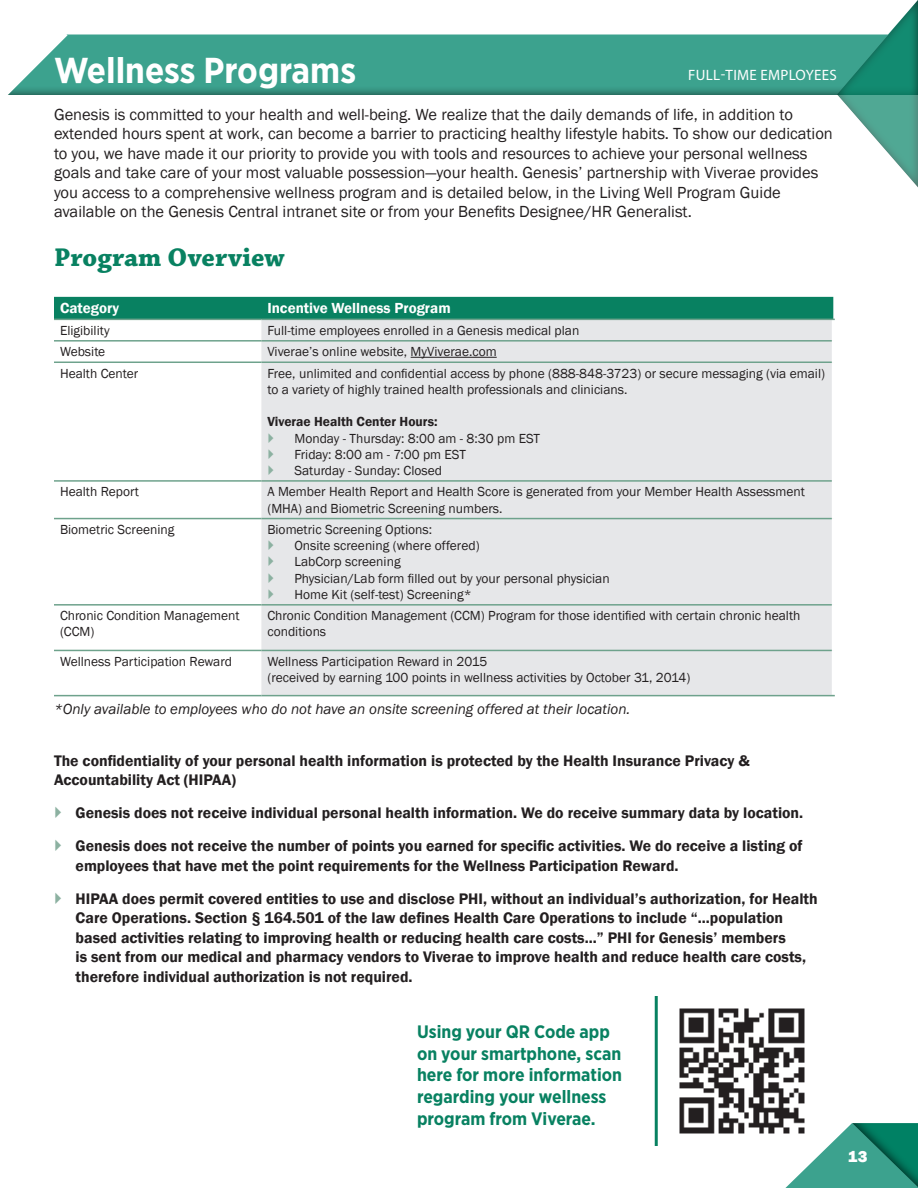
<style>
.page{position:relative;width:918px;height:1188px;background:#fff}
.page>*{position:absolute;margin:0;border:0;box-sizing:border-box;transform-origin:0 0}
.section_header{font:700 36px "Gotham Narrow";color:#fff}
.bullet_1{font:700 27px "Chaparral Pro";color:#088161}
.section_header-2{font:700 18px/21.6px "Gotham Narrow";color:#088161}
.bullet_1-2{font:16.5px/19.5px "Franklin Gothic";color:#231f20}
.body{font:800 16.5px "Franklin Gothic";color:#fff}
.bullet_1-3{font:600 15.75px/19.5px "Franklin Gothic";color:#231f20}
.bullet_1-4{font:italic 15px "Franklin Gothic";color:#231f20}
.section_header-3{font:600 15px "Franklin Gothic";color:#fff}
.section_header-4{font:15px "Myriad Pro";letter-spacing:.02em;color:#fff}
.section_header-5{font:13.5px/16.2px "Franklin Gothic";color:#231f20}
.section_header-6{font:600 13.5px "Franklin Gothic";color:#231f20}
</style>
<div class="page">
<svg style="left:8px;top:34px;width:827px;height:61px;background:#43a290"></svg>
<div style="left:835px;top:0;width:83px;height:189px;background:#231f20;opacity:.75"></div>
<svg style="left:785px;top:1125px;width:65px;height:63px"></svg>
<div style="left:850px;top:1122px;width:68px;height:66px;background:#231f20;opacity:.75"></div>
<div style="left:54px;top:297px;width:779px;height:22px;background:#088161"></div>
<div style="left:261px;top:320px;width:571px;height:375px;background:#e6e7e9"></div>
<hr style="left:54px;top:319px;width:207px;height:1px;background:#6ea28c">
<hr style="left:261px;top:319px;width:574px;height:1px;background:#6ea28c">
<hr style="left:54px;top:340px;width:207px;height:2px;background:#6ea28c">
<hr style="left:261px;top:340px;width:571px;height:2px;background:#6ea28c">
<hr style="left:54px;top:362px;width:207px;height:1px;background:#6ea28c">
<hr style="left:261px;top:362px;width:571px;height:1px;background:#6ea28c">
<hr style="left:54px;top:480px;width:207px;height:2px;background:#6ea28c">
<hr style="left:261px;top:480px;width:571px;height:2px;background:#6ea28c">
<hr style="left:54px;top:518px;width:207px;height:1px;background:#6ea28c">
<hr style="left:261px;top:518px;width:571px;height:1px;background:#6ea28c">
<hr style="left:54px;top:604px;width:207px;height:2px;background:#6ea28c">
<hr style="left:261px;top:604px;width:571px;height:2px;background:#6ea28c">
<hr style="left:54px;top:650px;width:207px;height:1px;background:#6ea28c">
<hr style="left:261px;top:650px;width:571px;height:1px;background:#6ea28c">
<hr style="left:54px;top:695px;width:207px;height:1px;background:#6ea28c">
<hr style="left:261px;top:695px;width:574px;height:1px;background:#6ea28c">
<hr style="left:411px;top:357px;width:86px;height:1px;background:#231f20">
<hr style="left:655px;top:996px;width:3px;height:150px;background:#088161">
<img style="left:679px;top:1008px;width:127px;height:127px">
<svg style="left:269px;top:433px;width:4px;height:10px"></svg>
<svg style="left:269px;top:449px;width:4px;height:10px"></svg>
<svg style="left:269px;top:465px;width:4px;height:10px"></svg>
<svg style="left:269px;top:540px;width:4px;height:10px"></svg>
<svg style="left:269px;top:557px;width:4px;height:9px"></svg>
<svg style="left:269px;top:573px;width:4px;height:10px"></svg>
<svg style="left:269px;top:589px;width:4px;height:10px"></svg>
<p class="section_header" style="left:54px;top:47px;width:304px">Wellness Programs</p>
<p class="section_header-4" style="left:688px;top:65px;width:150px">FULL-TIME EMPLOYEES</p>
<p class="bullet_1-2" style="left:54px;top:105px;width:780px">Genesis is committed to your health and well-being. We realize that the daily demands of life, in addition to extended hours spent at work, can become a barrier to practicing healthy lifestyle habits. To show our dedication to you, we have made it our priority to provide you with tools and resources to achieve your personal wellness goals and take care of your most valuable possession—your health. Genesis’ partnership with Viverae provides you access to a comprehensive wellness program and is detailed below, in the Living Well Program Guide available on the Genesis Central intranet site or from your Benefits Designee/HR Generalist.</p>
<p class="bullet_1" style="left:54px;top:242px;width:232px">Program Overview</p>
<p class="section_header-3" style="left:60px;top:299px;width:61px">Category</p>
<p class="section_header-3" style="left:267px;top:299px;width:185px">Incentive Wellness Program</p>
<p class="section_header-5" style="left:60px;top:323px;width:51px">Eligibility</p>
<p class="section_header-5" style="left:267px;top:323px;width:313px">Full-time employees enrolled in a Genesis medical plan</p>
<p class="section_header-5" style="left:60px;top:344px;width:47px">Website</p>
<p class="section_header-5" style="left:267px;top:344px;width:231px">Viverae’s online website, MyViverae.com</p>
<p class="section_header-5" style="left:60px;top:365px;width:80px">Health Center</p>
<p class="section_header-5" style="left:267px;top:365px;width:559px">Free, unlimited and confidential access by phone (888-848-3723) or secure messaging (via email) to a variety of highly trained health professionals and clinicians.</p>
<p class="section_header-6" style="left:267px;top:413px;width:172px">Viverae Health Center Hours:</p>
<p class="section_header-5" style="left:294px;top:430px;width:247px">Monday - Thursday: 8:00 am - 8:30 pm EST</p>
<p class="section_header-5" style="left:294px;top:446px;width:173px">Friday: 8:00 am - 7:00 pm EST</p>
<p class="section_header-5" style="left:294px;top:463px;width:149px">Saturday - Sunday: Closed</p>
<p class="section_header-5" style="left:60px;top:484px;width:81px">Health Report</p>
<p class="section_header-5" style="left:267px;top:484px;width:539px">A Member Health Report and Health Score is generated from your Member Health Assessment (MHA) and Biometric Screening numbers.</p>
<p class="section_header-5" style="left:60px;top:522px;width:116px">Biometric Screening</p>
<p class="section_header-5" style="left:267px;top:522px;width:166px">Biometric Screening Options:</p>
<p class="section_header-5" style="left:294px;top:538px;width:187px">Onsite screening (where offered)</p>
<p class="section_header-5" style="left:294px;top:554px;width:108px">LabCorp screening</p>
<p class="section_header-5" style="left:294px;top:570px;width:317px">Physician/Lab form filled out by your personal physician</p>
<p class="section_header-5" style="left:294px;top:587px;width:179px">Home Kit (self-test) Screening*</p>
<p class="section_header-5" style="left:60px;top:608px;width:181px">Chronic Condition Management (CCM)</p>
<p class="section_header-5" style="left:267px;top:608px;width:535px">Chronic Condition Management (CCM) Program for those identified with certain chronic health conditions</p>
<p class="section_header-5" style="left:60px;top:654px;width:173px">Wellness Participation Reward</p>
<p class="section_header-5" style="left:267px;top:654px;width:425px">Wellness Participation Reward in 2015<br>(received by earning 100 points in wellness activities by October 31, 2014)</p>
<p class="bullet_1-4" style="left:54px;top:699px;width:578px">*Only available to employees who do not have an onsite screening offered at their location.</p>
<p class="bullet_1-3" style="left:54px;top:751px;width:697px">The confidentiality of your personal health information is protected by the Health Insurance Privacy &amp;<br>Accountability Act (HIPAA)</p>
<p class="bullet_1-3" style="left:76px;top:803px;width:729px">Genesis does not receive individual personal health information. We do receive summary data by location.</p>
<p class="bullet_1-3" style="left:76px;top:836px;width:729px">Genesis does not receive the number of points you earned for specific activities. We do receive a listing of</p>
<p class="bullet_1-3" style="left:76px;top:856px;width:605px">employees that have met the point requirements for the Wellness Participation Reward.</p>
<p class="bullet_1-3" style="left:76px;top:889px;width:744px">HIPAA does permit covered entities to use and disclose PHI, without an individual’s authorization, for Health</p>
<p class="bullet_1-3" style="left:76px;top:908px;width:709px">Care Operations. Section § 164.501 of the law defines Health Care Operations to include “...population</p>
<p class="bullet_1-3" style="left:76px;top:928px;width:712px">based activities relating to improving health or reducing health care costs...” PHI for Genesis’ members</p>
<p class="bullet_1-3" style="left:76px;top:947px;width:732px">is sent from our medical and pharmacy vendors to Viverae to improve health and reduce health care costs,</p>
<p class="bullet_1-3" style="left:76px;top:967px;width:339px">therefore individual authorization is not required.</p>
<p class="section_header-2" style="left:417px;top:1021px;width:207px">Using your QR Code app on your smartphone, scan here for more information regarding your wellness program from Viverae.</p>
<p class="body" style="left:848px;top:1146px;width:21px">13</p>
</div>
